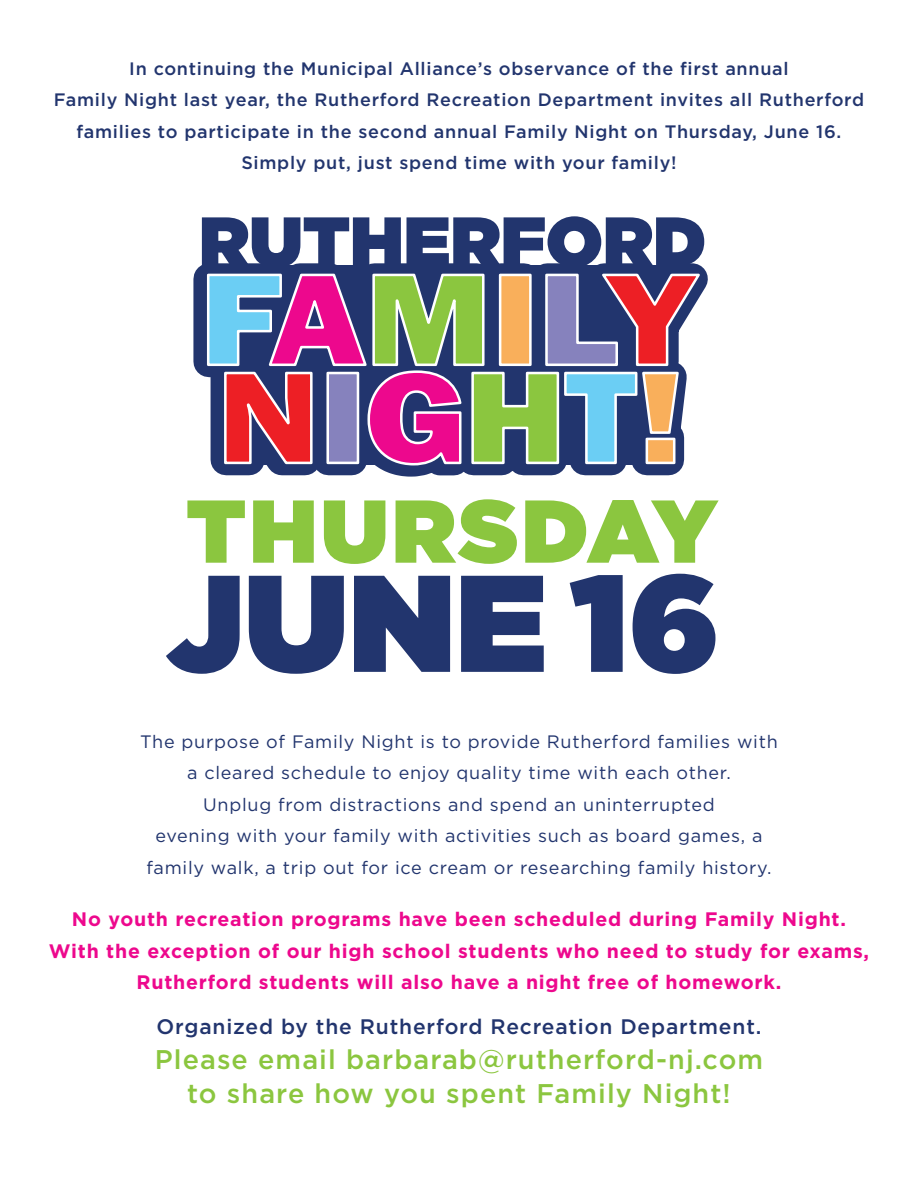
<style>
.page{position:relative;width:918px;height:1188px;background:#fff}
.page>*{position:absolute;margin:0;border:0;box-sizing:border-box;transform-origin:0 0}
.t1{font:900 137.25px "Gotham";color:#22356e}
.t2{font:900 88.95px "Gotham";letter-spacing:.04em;color:#8bc63f}
.t3{font:900 70.35px "Gotham";color:#22356e}
.t4{font:500 27px "Gotham";letter-spacing:.04em;color:#8bc63f}
.t5{font:500 21px "Gotham";letter-spacing:.04em;color:#22356e}
.t6{font:700 19.5px/31.5px "Gotham";letter-spacing:.04em;color:#ed088d;text-align:center}
.t7{font:18px/31.5px "Gotham";letter-spacing:.04em;color:#22356e;text-align:center}
.t8{font:500 18px/31.5px "Gotham";letter-spacing:.04em;color:#22356e;text-align:center}
</style>
<div class="page">
<svg style="left:193px;top:263px;width:515px;height:214px;background:#8a778c"></svg>
<p class="t8" style="left:54px;top:53px;width:812px">In continuing the Municipal Alliance’s observance of the first annual<br>Family Night last year, the Rutherford Recreation Department invites all Rutherford families to participate in the second annual Family Night on Thursday, June 16.<br>Simply put, just spend time with your family!</p>
<p class="t3" style="left:199px;top:191px;width:508px">RUTHERFORD</p>
<p class="t2" style="left:186px;top:467px;width:532px">THURSDAY</p>
<p class="t1" style="left:167px;top:525px;width:554px">JUNE 16</p>
<p class="t7" style="left:140px;top:726px;width:639px">The purpose of Family Night is to provide Rutherford families with a cleared schedule to enjoy quality time with each other.<br>Unplug from distractions and spend an uninterrupted<br>evening with your family with activities such as board games, a family walk, a trip out for ice cream or researching family history.</p>
<p class="t6" style="left:72px;top:904px;width:776px">No youth recreation programs have been scheduled during Family Night.</p>
<p class="t6" style="left:49px;top:935px;width:822px">With the exception of our high school students who need to study for exams,<br>Rutherford students will also have a night free of homework.</p>
<p class="t5" style="left:157px;top:1014px;width:606px">Organized by the Rutherford Recreation Department.</p>
<p class="t4" style="left:155px;top:1043px;width:610px">Please email barbarab@rutherford-nj.com</p>
<p class="t4" style="left:187px;top:1077px;width:545px">to share how you spent Family Night!</p>
</div>
